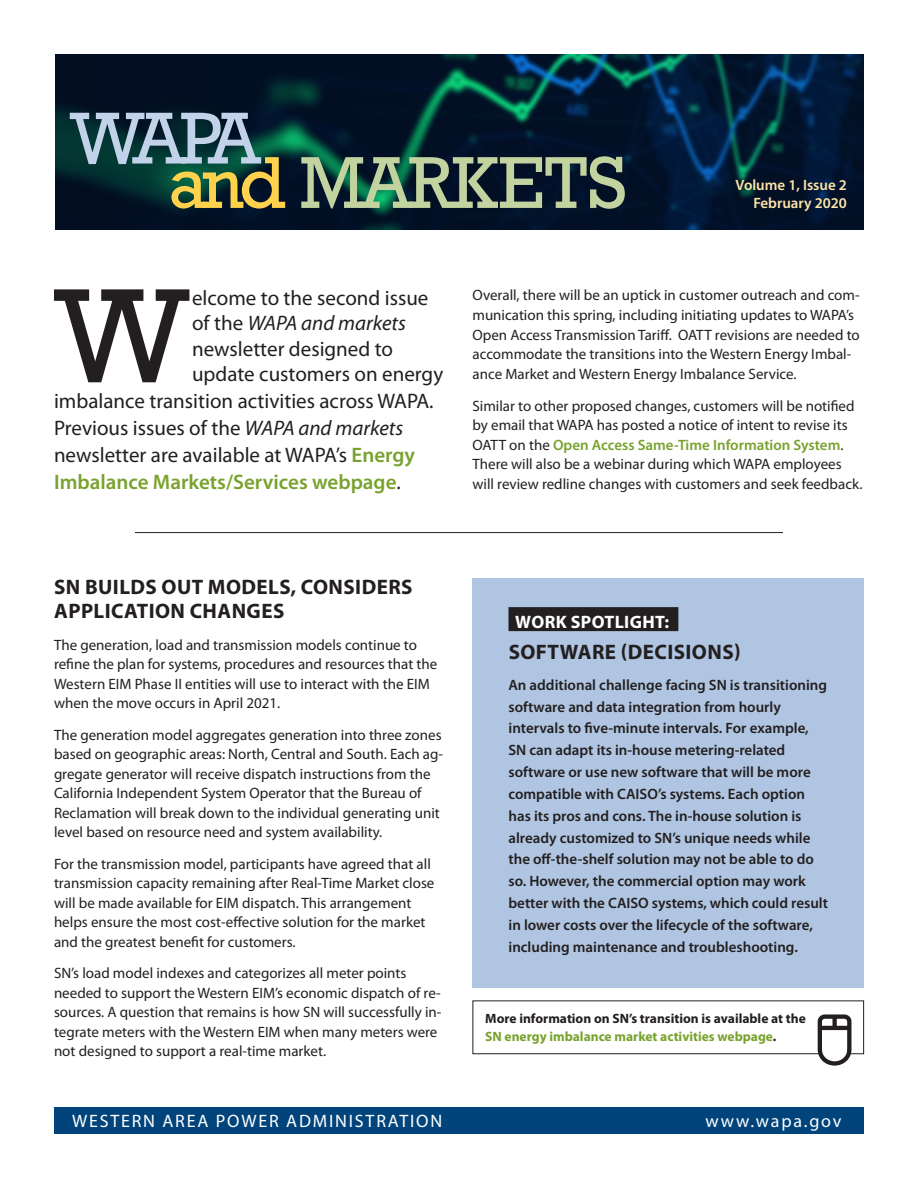
<style>
.page{position:relative;width:918px;height:1188px;background:#fff}
.page>*{position:absolute;margin:0;border:0;box-sizing:border-box;transform-origin:0 0}
.intro_graph{font:124.95px "Rockwell";color:#231f20}
.body_text{font:69px "Rockwell";letter-spacing:-.06em;color:#c3d3a0}
.body_text-2{font:69px "Rockwell";color:#c2d3e9}
.intro_graph-2{font:21px "Myriad Pro";color:#231f20}
.subhead{font:700 21px/24px "Myriad Pro";letter-spacing:.02em;color:#231f20}
.intro_graph-3{font:600 21px "Myriad Pro";color:#78a22d}
.intro_graph-4{font:italic 21px "Myriad Pro";color:#231f20}
.t1{font:18px "Myriad Pro";letter-spacing:.1em;color:#fff}
.spotlight{font:700 18px "Myriad Pro";letter-spacing:.02em;color:#fff}
.body_text-3{font:15px/19.5px "Myriad Pro";color:#231f20}
.sidebar_text{font:600 15px/21.9px "Myriad Pro";color:#231f20}
.body_text-4{font:600 15px "Myriad Pro";color:#ffe6a7}
.link_text{font:700 13.5px/18px "Myriad Pro";color:#231f20}
.s1{color:#fed24c}
.s2{font-style:normal}
.s3{font-style:italic}
.s4{font-weight:600;color:#78a22d}
.s5{font-weight:400;color:#231f20}
.s6{color:#231f20}
.s7{color:#78a22d}
</style>
<div class="page">
<img style="left:55px;top:54px;width:809px;height:176px">
<div style="left:54px;top:1107px;width:810px;height:27px;background:#00447b"></div>
<div style="left:472px;top:579px;width:392px;height:409px;background:#b0c5e1"></div>
<div style="left:508px;top:607px;width:170px;height:24px;background:#231f20"></div>
<hr style="left:135px;top:532px;width:648px;height:1px;background:#231f20">
<svg style="left:472px;top:1000px;width:392px;height:66px"></svg>
<div style="left:832px;top:1017px;width:5px;height:11px;background:#231f20"></div>
<hr style="left:820px;top:1026px;width:29px;height:4px;background:#231f20">
<p class="body_text-2" style="left:68px;top:96px;width:196px">WAPA</p>
<p class="body_text" style="left:168px;top:140px;width:461px"><span class="s1">and</span> MARKETS</p>
<p class="body_text-4" style="left:736px;top:175px;width:113px">Volume 1, Issue 2</p>
<p class="body_text-4" style="left:753px;top:193px;width:95px">February 2020</p>
<p class="intro_graph" style="left:51px;top:259px;width:142px">W</p>
<p class="intro_graph-2" style="left:192px;top:285px;width:238px">elcome to the second issue</p>
<p class="intro_graph-4" style="left:192px;top:310px;width:215px"><span class="s2">of the</span> WAPA and markets</p>
<p class="intro_graph-2" style="left:192px;top:336px;width:202px">newsletter designed to</p>
<p class="intro_graph-2" style="left:192px;top:361px;width:253px">update customers on energy</p>
<p class="intro_graph-2" style="left:54px;top:388px;width:381px">imbalance transition activities across WAPA.</p>
<p class="intro_graph-2" style="left:54px;top:415px;width:351px">Previous issues of the <span class="s3">WAPA and markets</span></p>
<p class="intro_graph-2" style="left:54px;top:442px;width:363px">newsletter are available at WAPA’s <span class="s4">Energy</span></p>
<p class="intro_graph-3" style="left:54px;top:469px;width:348px">Imbalance Markets/Services webpage<span class="s5">.</span></p>
<p class="body_text-3" style="left:472px;top:285px;width:389px">Overall, there will be an uptick in customer outreach and com&shy;munication this spring, including initiating updates to WAPA’s Open Access Transmission Tariff. OATT revisions are needed to accommodate the transitions into the Western Energy Imbal&shy;ance Market and Western Energy Imbalance Service.</p>
<p class="body_text-3" style="left:472px;top:395px;width:391px">Similar to other proposed changes, customers will be notified by email that WAPA has posted a notice of intent to revise its OATT on the <span class="s4">Open Access Same-Time Information System</span>.<br>There will also be a webinar during which WAPA employees will review redline changes with customers and seek feedback.</p>
<p class="subhead" style="left:54px;top:575px;width:360px">SN BUILDS OUT MODELS, CONSIDERS<br>APPLICATION CHANGES</p>
<p class="body_text-3" style="left:54px;top:635px;width:385px">The generation, load and transmission models continue to refine the plan for systems, procedures and resources that the Western EIM Phase II entities will use to interact with the EIM when the move occurs in April 2021.</p>
<p class="body_text-3" style="left:54px;top:725px;width:391px">The generation model aggregates generation into three zones based on geographic areas: North, Central and South. Each ag&shy;gregate generator will receive dispatch instructions from the California Independent System Operator that the Bureau of Reclamation will break down to the individual generating unit level based on resource need and system availability.</p>
<p class="body_text-3" style="left:54px;top:854px;width:382px">For the transmission model, participants have agreed that all transmission capacity remaining after Real-Time Market close will be made available for EIM dispatch. This arrangement helps ensure the most cost-effective solution for the market and the greatest benefit for customers.</p>
<p class="body_text-3" style="left:54px;top:963px;width:389px">SN’s load model indexes and categorizes all meter points needed to support the Western EIM’s economic dispatch of re&shy;sources. A question that remains is how SN will successfully in&shy;tegrate meters with the Western EIM when many meters were not designed to support a real-time market.</p>
<p class="spotlight" style="left:515px;top:610px;width:164px">WORK SPOTLIGHT: <span class="s6">I</span></p>
<p class="subhead" style="left:509px;top:639px;width:234px">SOFTWARE (DECISIONS)</p>
<p class="sidebar_text" style="left:508px;top:673px;width:321px">An additional challenge facing SN is transitioning software and data integration from hourly intervals to five-minute intervals. For example, SN can adapt its in-house metering-related software or use new software that will be more compatible with CAISO’s systems. Each option has its pros and cons. The in-house solution is already customized to SN’s unique needs while the off-the-shelf solution may not be able to do so. However, the commercial option may work better with the CAISO systems, which could result in lower costs over the lifecycle of the software, including maintenance and troubleshooting.</p>
<p class="link_text" style="left:485px;top:1009px;width:322px">More information on SN’s transition is available at the<br><span class="s7">SN energy imbalance market activities webpage</span>.</p>
<p class="t1" style="left:72px;top:1110px;width:372px">WESTERN AREA POWER ADMINISTRATION</p>
<p class="t1" style="left:706px;top:1110px;width:137px">www.wapa.gov</p>
</div>
